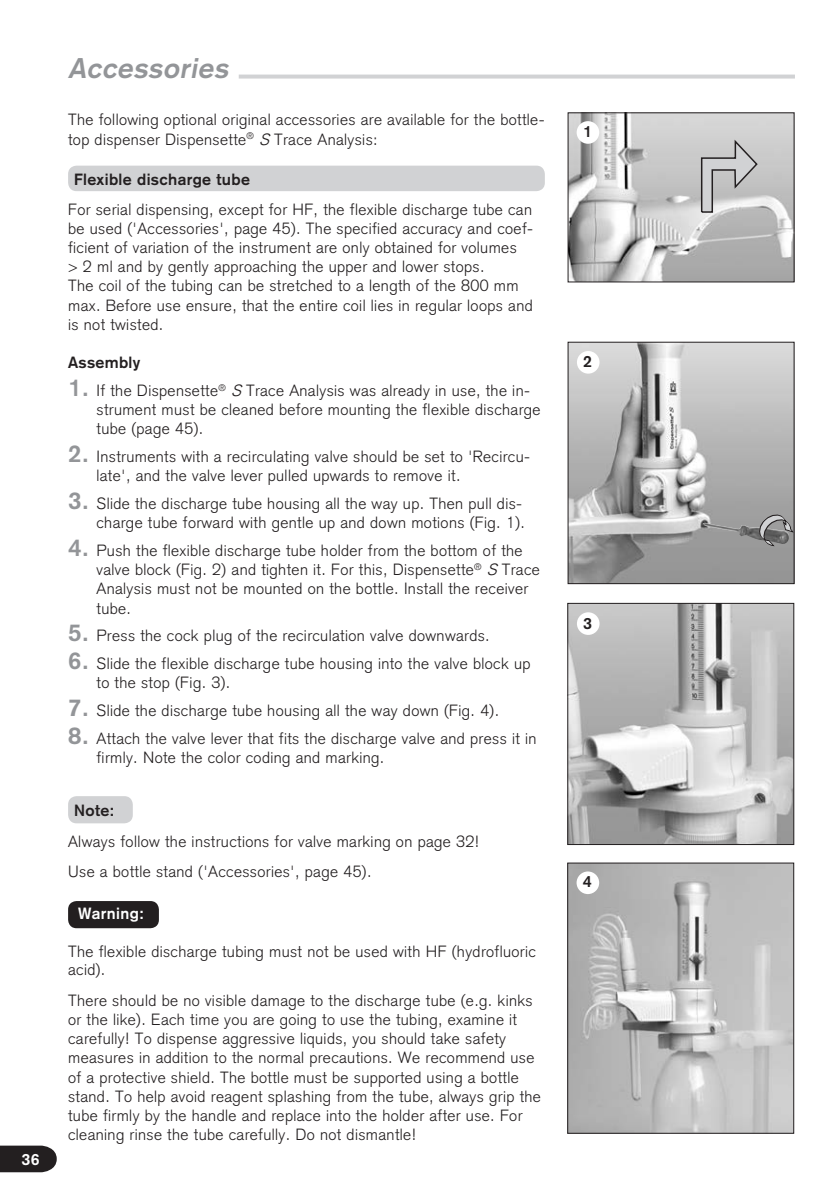
<style>
.page{position:relative;width:840px;height:1191px;background:#fff}
.page>*{position:absolute;margin:0;border:0;box-sizing:border-box;transform-origin:0 0}
.t1{font:italic 700 28px "Akzidenz Grotesk";color:#939598}
.t2{font:300 16px/19.2px "Akzidenz Grotesk";letter-spacing:.025em;color:#231f20}
.t3{font:700 16px "Akzidenz Grotesk";letter-spacing:.025em;color:#231f20}
.t4{font:700 16px "Akzidenz Grotesk";letter-spacing:.025em;color:#fff}
.s1{font-style:italic}
.s2{font-weight:700;font-size:24px;color:#939598}
</style>
<div class="page">
<img style="left:569px;top:114px;width:223px;height:166px">
<svg style="left:699px;top:138px;width:59px;height:75px;background:#bebebe"></svg>
<img style="left:569px;top:605px;width:222px;height:238px">
<div style="left:567px;top:603px;width:226px;height:242px;border:1px solid #231f20"></div>
<img style="left:569px;top:344px;width:223px;height:238px">
<div style="left:567px;top:342px;width:227px;height:242px;border:1px solid #231f20"></div>
<div style="left:576px;top:351px;width:23px;height:22px;background:#fff;border-radius:50%"></div>
<div style="left:576px;top:612px;width:23px;height:23px;background:#fff;border-radius:50%"></div>
<img style="left:702px;top:523px;width:51px;height:21px">
<svg style="left:753px;top:509px;width:42px;height:42px;background:#8b8b8b"></svg>
<div style="left:576px;top:121px;width:23px;height:23px;background:#fff;border-radius:50%"></div>
<img style="left:569px;top:864px;width:222px;height:267px">
<div style="left:576px;top:871px;width:23px;height:23px;background:#fff;border-radius:50%"></div>
<svg style="left:0;top:1145px;width:57px;height:27px;background:#353132"></svg>
<svg style="left:238px;top:75px;width:556px;height:4px;background:#d6d6d8"></svg>
<div style="left:68px;top:901px;width:91px;height:27px;background:#231f20;border-radius:9px"></div>
<div style="left:68px;top:166px;width:476px;height:25px;background:#d1d2d4;border-radius:9px"></div>
<div style="left:68px;top:796px;width:65px;height:27px;background:#d1d2d4;border-radius:9px"></div>
<p class="t4" style="left:21px;top:1150px;width:20px">36</p>
<h1 class="t1" style="left:68px;top:52px;width:167px">Accessories</h1>
<p class="t2" style="left:68px;top:110px;width:478px">The following optional original accessories are available for the bottle&shy;top dispenser Dispensette<sup>®</sup> <span class="s1">S</span> Trace Analysis:</p>
<p class="t3" style="left:74px;top:169px;width:177px">Flexible discharge tube</p>
<p class="t2" style="left:68px;top:199px;width:466px">For serial dispensing, except for HF, the flexible discharge tube can be used ('Accessories', page 45). The specified accuracy and coef&shy;ficient of variation of the instrument are only obtained for volumes<br>&gt; 2 ml and by gently approaching the upper and lower stops.<br>The coil of the tubing can be stretched to a length of the 800 mm max. Before use ensure, that the entire coil lies in regular loops and is not twisted.</p>
<p class="t3" style="left:68px;top:353px;width:74px">Assembly</p>
<p class="t2" style="left:96px;top:381px;width:445px;text-indent:-28px"><span class="s2">1.</span> If the Dispensette<sup>®</sup> <span class="s1">S</span> Trace Analysis was already in use, the in&shy;strument must be cleaned before mounting the flexible discharge tube (page 45).</p>
<p class="t2" style="left:96px;top:447px;width:435px;text-indent:-28px"><span class="s2">2.</span> Instruments with a recirculating valve should be set to 'Recircu&shy;late', and the valve lever pulled upwards to remove it.</p>
<p class="t2" style="left:68px;top:494px;width:458px;text-align:right"><span class="s2">3.</span> Slide the discharge tube housing all the way up. Then pull dis&shy;charge tube forward with gentle up and down motions (Fig. 1).</p>
<p class="t2" style="left:96px;top:541px;width:444px;text-indent:-28px"><span class="s2">4.</span> Push the flexible discharge tube holder from the bottom of the valve block (Fig. 2) and tighten it. For this, Dispensette<sup>®</sup> <span class="s1">S</span> Trace Analysis must not be mounted on the bottle. Install the receiver tube.</p>
<p class="t2" style="left:68px;top:626px;width:423px"><span class="s2">5.</span> Press the cock plug of the recirculation valve downwards.</p>
<p class="t2" style="left:96px;top:654px;width:435px;text-indent:-28px"><span class="s2">6.</span> Slide the flexible discharge tube housing into the valve block up to the stop (Fig. 3).</p>
<p class="t2" style="left:68px;top:701px;width:432px"><span class="s2">7.</span> Slide the discharge tube housing all the way down (Fig. 4).</p>
<p class="t2" style="left:96px;top:728px;width:441px;text-indent:-28px"><span class="s2">8.</span> Attach the valve lever that fits the discharge valve and press it in firmly. Note the color coding and marking.</p>
<p class="t3" style="left:74px;top:801px;width:42px">Note:</p>
<p class="t2" style="left:68px;top:826px;width:412px;line-height:30.6px">Always follow the instructions for valve marking on page 32!<br>Use a bottle stand ('Accessories', page 45).</p>
<p class="t4" style="left:78px;top:904px;width:67px">Warning:</p>
<p class="t2" style="left:68px;top:942px;width:469px;line-height:18px">The flexible discharge tubing must not be used with HF (hydrofluoric acid).</p>
<p class="t2" style="left:68px;top:990px;width:474px">There should be no visible damage to the discharge tube (e.g. kinks or the like). Each time you are going to use the tubing, examine it carefully! To dispense aggressive liquids, you should take safety measures in addition to the normal precautions. We recommend use of a protective shield. The bottle must be supported using a bottle stand. To help avoid reagent splashing from the tube, always grip the tube firmly by the handle and replace into the holder after use. For cleaning rinse the tube carefully. Do not dismantle!</p>
<p class="t3" style="left:582px;top:122px;width:10px">1</p>
<p class="t3" style="left:583px;top:352px;width:10px">2</p>
<p class="t3" style="left:582px;top:614px;width:10px">3</p>
<p class="t3" style="left:582px;top:872px;width:10px">4</p>
</div>
